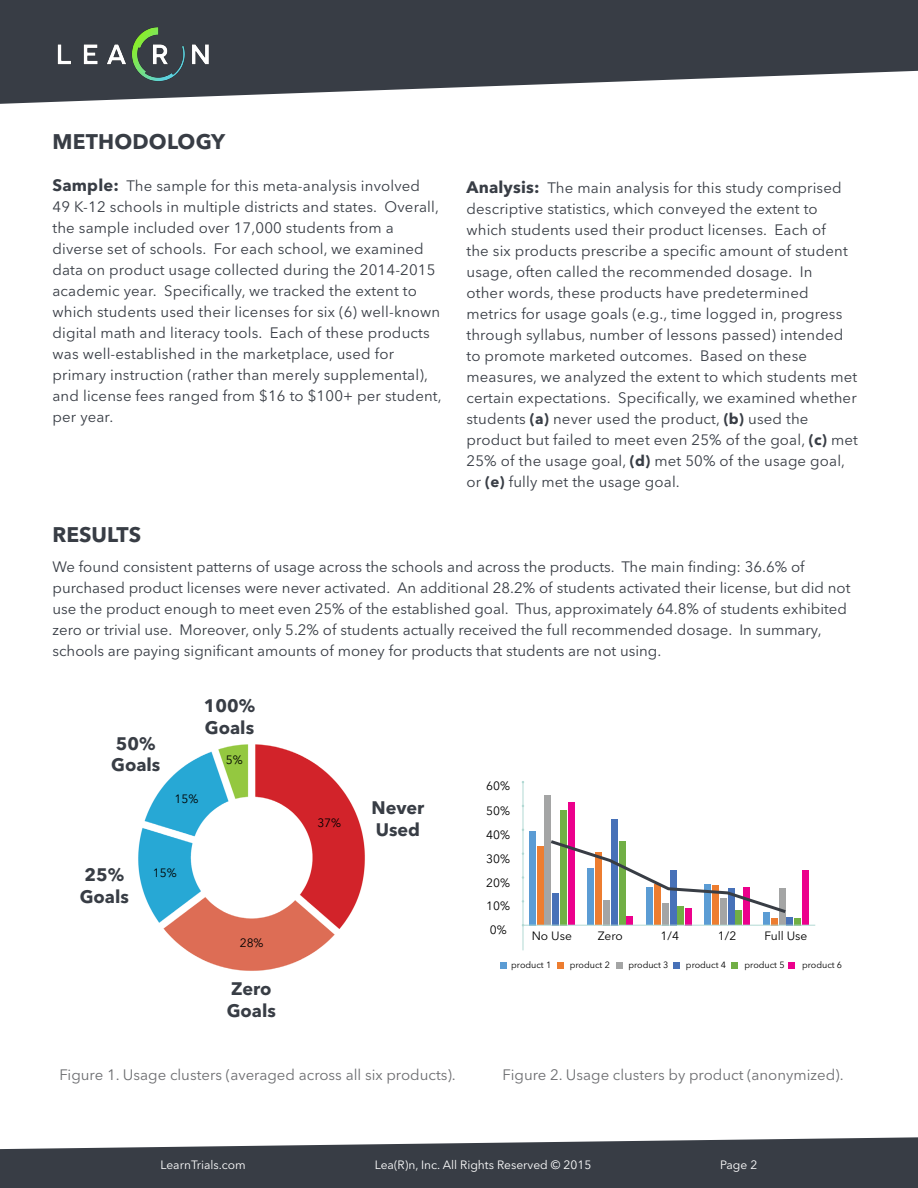
<style>
.page{position:relative;width:918px;height:1188px;background:#fff}
.page>*{position:absolute;margin:0;border:0;box-sizing:border-box;transform-origin:0 0}
.t1{font:700 21px "Avenir Next LT Pro";letter-spacing:.005em;color:#383d45}
.t2{font:700 18px/21.6px "Avenir Next LT Pro";color:#383d45}
.t3{font:15px/21px "Avenir Next LT Pro";letter-spacing:.01em;color:#383d45}
.t4{font:15px "Avenir Next LT Pro";color:#6d6e71}
.t5{font:12px "Avenir Next LT Pro";color:#000}
.t6{font:12px "Avenir Next LT Pro";color:#fff}
.t7{font:9px "Avenir Next LT Pro";color:#000}
.s1{font-weight:700;font-size:16.5px}
.s2{font-weight:700}
</style>
<div class="page">
<svg style="left:0;top:0;width:918px;height:104px;fill:#383d45"></svg>
<svg style="left:0;top:1137px;width:918px;height:51px;background:#50545b"></svg>
<img style="left:52px;top:23px;width:166px;height:62px">
<div style="left:529px;top:831px;width:7px;height:94px;background:#5b9cd4"></div>
<div style="left:553px;top:893px;width:6px;height:32px;background:#4771b8"></div>
<div style="left:537px;top:847px;width:6px;height:78px;background:#ed7d30"></div>
<div style="left:545px;top:796px;width:6px;height:129px;background:#a4a5a5"></div>
<div style="left:560px;top:810px;width:7px;height:115px;background:#71af45"></div>
<div style="left:568px;top:803px;width:7px;height:122px;background:#ec008c"></div>
<div style="left:588px;top:869px;width:6px;height:56px;background:#5b9cd4"></div>
<div style="left:611px;top:819px;width:6px;height:106px;background:#4771b8"></div>
<div style="left:595px;top:852px;width:7px;height:73px;background:#ed7d30"></div>
<div style="left:603px;top:900px;width:7px;height:25px;background:#a4a5a5"></div>
<div style="left:619px;top:841px;width:6px;height:84px;background:#71af45"></div>
<div style="left:627px;top:917px;width:6px;height:8px;background:#ec008c"></div>
<div style="left:646px;top:888px;width:7px;height:37px;background:#5b9cd4"></div>
<div style="left:670px;top:870px;width:6px;height:55px;background:#4771b8"></div>
<div style="left:654px;top:885px;width:7px;height:40px;background:#ed7d30"></div>
<div style="left:662px;top:903px;width:6px;height:22px;background:#a4a5a5"></div>
<div style="left:678px;top:906px;width:6px;height:19px;background:#71af45"></div>
<div style="left:685px;top:908px;width:7px;height:17px;background:#ec008c"></div>
<div style="left:704px;top:885px;width:7px;height:40px;background:#5b9cd4"></div>
<div style="left:728px;top:888px;width:6px;height:37px;background:#4771b8"></div>
<div style="left:712px;top:886px;width:7px;height:39px;background:#ed7d30"></div>
<div style="left:720px;top:898px;width:6px;height:27px;background:#a4a5a5"></div>
<div style="left:736px;top:911px;width:6px;height:14px;background:#71af45"></div>
<div style="left:744px;top:888px;width:6px;height:37px;background:#ec008c"></div>
<div style="left:763px;top:912px;width:7px;height:13px;background:#5b9cd4"></div>
<div style="left:787px;top:917px;width:6px;height:8px;background:#4771b8"></div>
<div style="left:771px;top:918px;width:6px;height:7px;background:#ed7d30"></div>
<div style="left:779px;top:888px;width:6px;height:37px;background:#a4a5a5"></div>
<div style="left:795px;top:918px;width:6px;height:7px;background:#71af45"></div>
<div style="left:802px;top:871px;width:7px;height:54px;background:#ec008c"></div>
<hr style="left:523px;top:781px;width:1px;height:169px;background:#b1d9d3">
<hr style="left:523px;top:925px;width:292px;height:1px;background:#b1d9d3">
<svg style="left:551px;top:838px;width:235px;height:77px"></svg>
<div style="left:500px;top:962px;width:7px;height:6px;background:#5b9cd4"></div>
<svg style="left:558px;top:962px;width:6px;height:6px"></svg>
<svg style="left:616px;top:962px;width:6px;height:6px"></svg>
<svg style="left:674px;top:962px;width:6px;height:6px"></svg>
<svg style="left:731px;top:962px;width:6px;height:6px"></svg>
<div style="left:788px;top:962px;width:7px;height:6px;background:#ec008c"></div>
<img style="left:138px;top:744px;width:227px;height:227px">
<h1 class="t1" style="left:52px;top:129px;width:174px">METHODOLOGY</h1>
<p class="t3" style="left:52px;top:175px;width:391px"><span class="s1">Sample:</span> The sample for this meta-analysis involved<br>49 K-12 schools in multiple districts and states. Overall, the sample included over 17,000 students from a diverse set of schools. For each school, we examined data on product usage collected during the 2014-2015 academic year. Specifically, we tracked the extent to which students used their licenses for six (6) well-known digital math and literacy tools. Each of these products was well-established in the marketplace, used for primary instruction (rather than merely supplemental), and license fees ranged from $16 to $100+ per student, per year.</p>
<h1 class="t1" style="left:52px;top:522px;width:90px">RESULTS</h1>
<p class="t3" style="left:466px;top:177px;width:393px"><span class="s1">Analysis:</span> The main analysis for this study comprised descriptive statistics, which conveyed the extent to which students used their product licenses. Each of<br>the six products prescribe a specific amount of student usage, often called the recommended dosage. In<br>other words, these products have predetermined metrics for usage goals (e.g., time logged in, progress through syllabus, number of lessons passed) intended to promote marketed outcomes. Based on these measures, we analyzed the extent to which students met certain expectations. Specifically, we examined whether students <span class="s2">(a)</span> never used the product, <span class="s2">(b)</span> used the product but failed to meet even 25% of the goal, <span class="s2">(c)</span> met 25% of the usage goal, <span class="s2">(d)</span> met 50% of the usage goal, or <span class="s2">(e)</span> fully met the usage goal.</p>
<p class="t3" style="left:52px;top:556px;width:800px">We found consistent patterns of usage across the schools and across the products. The main finding: 36.6% of purchased product licenses were never activated. An additional 28.2% of students activated their license, but did not use the product enough to meet even 25% of the established goal. Thus, approximately 64.8% of students exhibited zero or trivial use. Moreover, only 5.2% of students actually received the full recommended dosage. In summary, schools are paying significant amounts of money for products that students are not using.</p>
<p class="t2" style="left:111px;top:733px;width:51px">50%<br>Goals</p>
<p class="t2" style="left:204px;top:695px;width:53px">100%<br>Goals</p>
<p class="t5" style="left:175px;top:792px;width:25px">15%</p>
<p class="t5" style="left:226px;top:753px;width:18px">5%</p>
<p class="t2" style="left:80px;top:864px;width:51px">25%<br>Goals</p>
<p class="t5" style="left:153px;top:865px;width:25px">15%</p>
<p class="t5" style="left:240px;top:935px;width:25px">28%</p>
<p class="t2" style="left:227px;top:978px;width:51px">Zero<br>Goals</p>
<p class="t5" style="left:317px;top:816px;width:25px">37%</p>
<p class="t2" style="left:371px;top:797px;width:55px">Never<br>Used</p>
<p class="t5" style="left:486px;top:779px;width:25px">60%</p>
<p class="t5" style="left:486px;top:804px;width:25px">50%</p>
<p class="t5" style="left:486px;top:828px;width:25px">40%</p>
<p class="t5" style="left:486px;top:851px;width:25px">30%</p>
<p class="t5" style="left:486px;top:875px;width:25px">20%</p>
<p class="t5" style="left:486px;top:899px;width:25px">10%</p>
<p class="t5" style="left:490px;top:923px;width:18px">0%</p>
<p class="t5" style="left:532px;top:929px;width:42px">No Use</p>
<p class="t5" style="left:598px;top:929px;width:27px">Zero</p>
<p class="t5" style="left:661px;top:929px;width:20px">1/4</p>
<p class="t5" style="left:718px;top:929px;width:20px">1/2</p>
<p class="t5" style="left:765px;top:929px;width:44px">Full Use</p>
<p class="t7" style="left:511px;top:959px;width:42px">product 1</p>
<p class="t7" style="left:570px;top:959px;width:42px">product 2</p>
<p class="t7" style="left:628px;top:959px;width:42px">product 3</p>
<p class="t7" style="left:686px;top:959px;width:42px">product 4</p>
<p class="t7" style="left:745px;top:959px;width:42px">product 5</p>
<p class="t7" style="left:802px;top:959px;width:42px">product 6</p>
<p class="t4" style="left:59px;top:1066px;width:398px">Figure 1. Usage clusters (averaged across all six products).</p>
<p class="t4" style="left:503px;top:1066px;width:343px">Figure 2. Usage clusters by product (anonymized).</p>
<p class="t6" style="left:161px;top:1157px;width:87px">LearnTrials.com</p>
<p class="t6" style="left:375px;top:1157px;width:218px">Lea(R)n, Inc. All Rights Reserved © 2015</p>
<p class="t6" style="left:720px;top:1157px;width:39px">Page 2</p>
</div>
